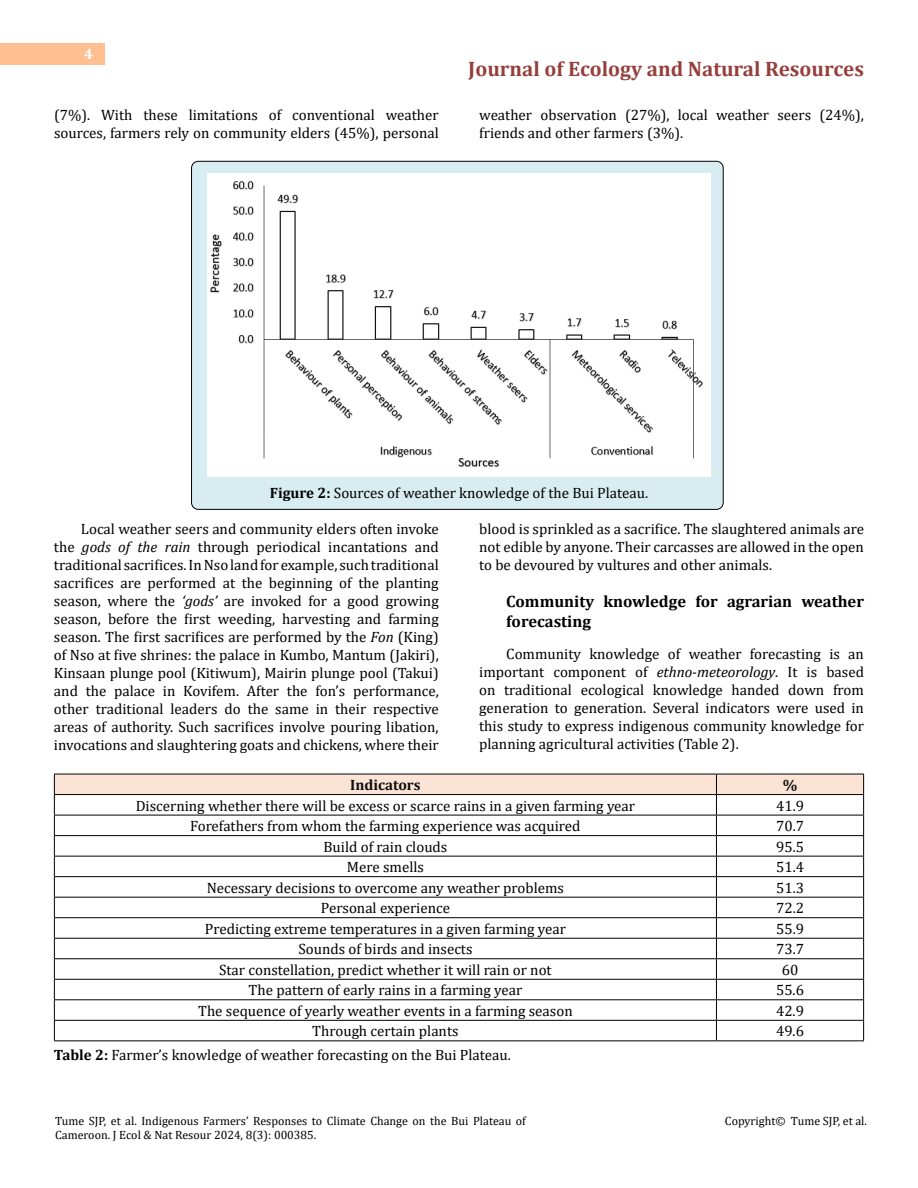
<style>
.page{position:relative;width:918px;height:1188px;background:#fff}
.page>*{position:absolute;margin:0;border:0;box-sizing:border-box;transform-origin:0 0}
.t1{font:700 21px "Cambria";color:#953f3c}
.t2{font:700 16.5px/19.8px "Cambria";color:#000}
.t3{font:15px/18px "Cambria";color:#000;text-align:justify}
.t4{font:700 15px "Cambria";color:#0d0d0d}
.t5{font:700 15px "Cambria";color:#fff}
.t6{font:12px/14.4px "Cambria";color:#000}
.s1{font-weight:700}
.s2{font-style:italic}
</style>
<div class="page">
<div style="left:0;top:43px;width:105px;height:21px;background:#ffbf91"></div>
<div style="left:192px;top:161px;width:531px;height:348px;background:#d8edf2;border-radius:7px"></div>
<img style="left:208px;top:174px;width:502px;height:303px">
<svg style="left:54px;top:774px;width:810px;height:266px"></svg>
<hr style="left:54px;top:1040px;width:662px;height:1px;background:#000">
<hr style="left:716px;top:1040px;width:148px;height:1px;background:#000">
<p class="t5" style="left:84px;top:44px;width:10px">4</p>
<h1 class="t1" style="left:468px;top:54px;width:397px">Journal of Ecology and Natural Resources</h1>
<p class="t3" style="left:54px;top:105px;width:386px">(7%). With these limitations of conventional weather sources, farmers rely on community elders (45%), personal</p>
<p class="t3" style="left:479px;top:105px;width:386px">weather observation (27%), local weather seers (24%), friends and other farmers (3%).</p>
<p class="t3" style="left:270px;top:483px;width:380px"><span class="s1">Figure 2:</span> Sources of weather knowledge of the Bui Plateau.</p>
<p class="t3" style="left:54px;top:519px;width:386px;text-indent:27px">Local weather seers and community elders often invoke the <span class="s2">gods of the rain</span> through periodical incantations and traditional sacrifices. In Nso land for example, such traditional sacrifices are performed at the beginning of the planting season, where the <span class="s2">‘gods’</span> are invoked for a good growing season, before the first weeding, harvesting and farming season. The first sacrifices are performed by the <span class="s2">Fon</span> (King) of Nso at five shrines: the palace in Kumbo, Mantum (Jakiri), Kinsaan plunge pool (Kitiwum), Mairin plunge pool (Takui) and the palace in Kovifem. After the fon’s performance, other traditional leaders do the same in their respective areas of authority. Such sacrifices involve pouring libation, invocations and slaughtering goats and chickens, where their</p>
<p class="t3" style="left:479px;top:519px;width:386px">blood is sprinkled as a sacrifice. The slaughtered animals are not edible by anyone. Their carcasses are allowed in the open to be devoured by vultures and other animals.</p>
<p class="t2" style="left:506px;top:591px;width:359px">Community knowledge for agrarian weather forecasting</p>
<p class="t3" style="left:479px;top:645px;width:386px;text-indent:27px">Community knowledge of weather forecasting is an important component of <span class="s2">ethno-meteorology</span>. It is based on traditional ecological knowledge handed down from generation to generation. Several indicators were used in this study to express indigenous community knowledge for planning agricultural activities (Table 2).</p>
<p class="t4" style="left:350px;top:774px;width:72px">Indicators</p>
<p class="t4" style="left:783px;top:774px;width:16px">%</p>
<p class="t3" style="left:136px;top:796px;width:501px">Discerning whether there will be excess or scarce rains in a given farming year</p>
<p class="t3" style="left:776px;top:796px;width:30px">41.9</p>
<p class="t3" style="left:190px;top:817px;width:392px">Forefathers from whom the farming experience was acquired</p>
<p class="t3" style="left:776px;top:817px;width:30px">70.7</p>
<p class="t3" style="left:323px;top:838px;width:125px">Build of rain clouds</p>
<p class="t3" style="left:776px;top:838px;width:30px">95.5</p>
<p class="t3" style="left:347px;top:858px;width:78px">Mere smells</p>
<p class="t3" style="left:776px;top:858px;width:30px">51.4</p>
<p class="t3" style="left:207px;top:879px;width:359px">Necessary decisions to overcome any weather problems</p>
<p class="t3" style="left:776px;top:879px;width:30px">51.3</p>
<p class="t3" style="left:321px;top:899px;width:131px">Personal experience</p>
<p class="t3" style="left:776px;top:899px;width:30px">72.2</p>
<p class="t3" style="left:205px;top:920px;width:362px">Predicting extreme temperatures in a given farming year</p>
<p class="t3" style="left:776px;top:920px;width:30px">55.9</p>
<p class="t3" style="left:298px;top:940px;width:176px">Sounds of birds and insects</p>
<p class="t3" style="left:776px;top:940px;width:30px">73.7</p>
<p class="t3" style="left:219px;top:961px;width:334px">Star constellation, predict whether it will rain or not</p>
<p class="t3" style="left:782px;top:961px;width:18px">60</p>
<p class="t3" style="left:249px;top:981px;width:275px">The pattern of early rains in a farming year</p>
<p class="t3" style="left:776px;top:981px;width:30px">55.6</p>
<p class="t3" style="left:198px;top:1002px;width:376px">The sequence of yearly weather events in a farming season</p>
<p class="t3" style="left:776px;top:1002px;width:30px">42.9</p>
<p class="t3" style="left:312px;top:1022px;width:148px">Through certain plants</p>
<p class="t3" style="left:776px;top:1022px;width:30px">49.6</p>
<p class="t3" style="left:54px;top:1046px;width:458px"><span class="s1">Table 2:</span> Farmer’s knowledge of weather forecasting on the Bui Plateau.</p>
<p class="t6" style="left:55px;top:1114px;width:472px">Tume SJP, et al. Indigenous Farmers’ Responses to Climate Change on the Bui Plateau of<br>Cameroon. J Ecol &amp; Nat Resour 2024, 8(3): 000385.</p>
<p class="t6" style="left:725px;top:1114px;width:144px">Copyright© Tume SJP, et al.</p>
</div>
